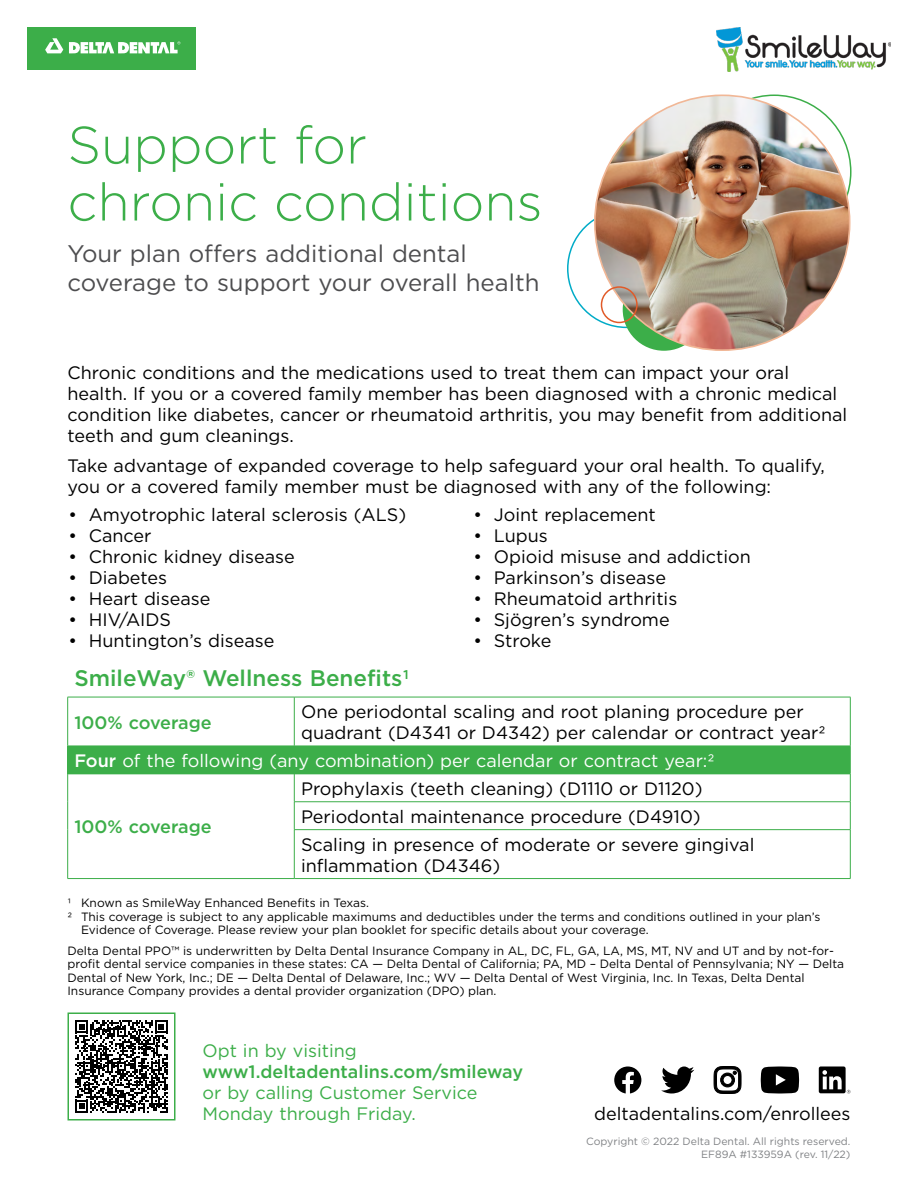
<style>
.page{position:relative;width:918px;height:1188px;background:#fff}
.page>*{position:absolute;margin:0;border:0;box-sizing:border-box;transform-origin:0 0}
.t1{font:300 52.5px/57px "Gotham";color:#3cae49}
.t2{font:24px/28.5px "Gotham";color:#4d4d4f}
.t3{font:500 22.5px "Gotham";color:#3cae49}
.t4{font:18px/21px "Gotham";color:#000}
.t5{font:18px "Gotham";color:#fff}
.t6{font:18px/21px "Gotham";color:#3cae49}
.t7{font:500 18px "Gotham";color:#3cae49}
.t8{font:12px/13.5px "Gotham";color:#000}
.t9{font:10.5px/13.5px "Gotham";color:#808285;text-align:right}
.s1{font-weight:500}
</style>
<div class="page">
<div style="left:27px;top:27px;width:169px;height:42px;background:#3cae49"></div>
<svg style="left:45px;top:38px;width:135px;height:16px"></svg>
<img style="left:716px;top:27px;width:175px;height:45px">
<svg style="left:623px;top:268px;width:82px;height:83px"></svg>
<img style="left:595px;top:95px;width:255px;height:255px;border-radius:127px">
<div style="left:601px;top:286px;width:37px;height:37px;border:2px solid #e15a28;border-radius:50%"></div>
<div style="left:68px;top:746px;width:782px;height:28px;background:#3cae49"></div>
<hr style="left:68px;top:697px;width:226px;height:1px;background:#3cae49">
<hr style="left:67px;top:697px;width:1px;height:49px;background:#3cae49">
<hr style="left:294px;top:697px;width:556px;height:1px;background:#3cae49">
<hr style="left:294px;top:697px;width:1px;height:49px;background:#3cae49">
<hr style="left:850px;top:697px;width:1px;height:49px;background:#3cae49">
<hr style="left:68px;top:774px;width:226px;height:1px;background:#3cae49">
<svg style="left:67px;top:746px;width:1px;height:84px"></svg>
<hr style="left:67px;top:830px;width:1px;height:48px;background:#3cae49">
<hr style="left:68px;top:878px;width:226px;height:1px;background:#3cae49">
<hr style="left:294px;top:774px;width:556px;height:1px;background:#3cae49">
<hr style="left:294px;top:801px;width:556px;height:1px;background:#3cae49">
<svg style="left:294px;top:774px;width:1px;height:55px"></svg>
<svg style="left:850px;top:746px;width:1px;height:83px"></svg>
<hr style="left:294px;top:829px;width:556px;height:1px;background:#3cae49">
<hr style="left:294px;top:830px;width:1px;height:48px;background:#3cae49">
<hr style="left:850px;top:830px;width:1px;height:48px;background:#3cae49">
<hr style="left:294px;top:878px;width:556px;height:1px;background:#3cae49">
<svg style="left:75px;top:1020px;width:93px;height:93px"></svg>
<div style="left:68px;top:1012px;width:108px;height:108px;border:2px solid #3cae49"></div>
<svg style="left:614px;top:1067px;width:27px;height:27px"></svg>
<svg style="left:661px;top:1066px;width:33px;height:27px"></svg>
<svg style="left:714px;top:1066px;width:27px;height:28px"></svg>
<svg style="left:761px;top:1066px;width:38px;height:28px"></svg>
<svg style="left:819px;top:1066px;width:31px;height:28px"></svg>
<h1 class="t1" style="left:67px;top:115px;width:477px">Support for chronic conditions</h1>
<h2 class="t2" style="left:68px;top:239px;width:473px">Your plan offers additional dental coverage to support your overall health</h2>
<p class="t4" style="left:68px;top:362px;width:781px">Chronic conditions and the medications used to treat them can impact your oral health. If you or a covered family member has been diagnosed with a chronic medical condition like diabetes, cancer or rheumatoid arthritis, you may benefit from additional teeth and gum cleanings.</p>
<p class="t4" style="left:68px;top:455px;width:759px">Take advantage of expanded coverage to help safeguard your oral health. To qualify, you or a covered family member must be diagnosed with any of the following:</p>
<p class="t4" style="left:69px;top:503px;width:339px">• Amyotrophic lateral sclerosis (ALS)</p>
<p class="t4" style="left:69px;top:524px;width:85px">• Cancer</p>
<p class="t4" style="left:69px;top:545px;width:228px">• Chronic kidney disease</p>
<p class="t4" style="left:69px;top:566px;width:100px">• Diabetes</p>
<p class="t4" style="left:69px;top:587px;width:143px">• Heart disease</p>
<p class="t4" style="left:69px;top:608px;width:104px">• HIV/AIDS</p>
<p class="t4" style="left:69px;top:629px;width:208px">• Huntington’s disease</p>
<p class="t4" style="left:474px;top:503px;width:184px">• Joint replacement</p>
<p class="t4" style="left:474px;top:524px;width:76px">• Lupus</p>
<p class="t4" style="left:474px;top:545px;width:279px">• Opioid misuse and addiction</p>
<p class="t4" style="left:474px;top:566px;width:194px">• Parkinson’s disease</p>
<p class="t4" style="left:474px;top:587px;width:205px">• Rheumatoid arthritis</p>
<p class="t4" style="left:474px;top:608px;width:198px">• Sjögren’s syndrome</p>
<p class="t4" style="left:474px;top:629px;width:79px">• Stroke</p>
<p class="t3" style="left:74px;top:664px;width:337px">SmileWay® Wellness Benefits1</p>
<p class="t7" style="left:74px;top:711px;width:139px">100% coverage</p>
<p class="t4" style="left:301px;top:701px;width:526px">One periodontal scaling and root planing procedure per quadrant (D4341 or D4342) per calendar or contract year2</p>
<p class="t5" style="left:74px;top:749px;width:642px"><span class="s1">Four</span> of the following (any combination) per calendar or contract year:2</p>
<p class="t4" style="left:301px;top:774px;width:455px;line-height:27.9px">Prophylaxis (teeth cleaning) (D1110 or D1120)<br>Periodontal maintenance procedure (D4910)<br>Scaling in presence of moderate or severe gingival</p>
<p class="t4" style="left:301px;top:855px;width:201px">inflammation (D4346)</p>
<p class="t8" style="left:68px;top:896px;width:303px">1 Known as SmileWay Enhanced Benefits in Texas.</p>
<p class="t8" style="left:68px;top:910px;width:754px">2 This coverage is subject to any applicable maximums and deductibles under the terms and conditions outlined in your plan’s</p>
<p class="t8" style="left:81px;top:923px;width:569px">Evidence of Coverage. Please review your plan booklet for specific details about your coverage.</p>
<p class="t8" style="left:68px;top:943px;width:778px">Delta Dental PPO™ is underwritten by Delta Dental Insurance Company in AL, DC, FL, GA, LA, MS, MT, NV and UT and by not-for&shy;profit dental service companies in these states: CA — Delta Dental of California; PA, MD – Delta Dental of Pennsylvania; NY — Delta Dental of New York, Inc.; DE — Delta Dental of Delaware, Inc.; WV — Delta Dental of West Virginia, Inc. In Texas, Delta Dental Insurance Company provides a dental provider organization (DPO) plan.</p>
<p class="t7" style="left:74px;top:815px;width:139px">100% coverage</p>
<p class="t6" style="left:202px;top:1039px;width:156px">Opt in by visiting</p>
<p class="t7" style="left:202px;top:1059px;width:322px">www1.deltadentalins.com/smileway</p>
<p class="t6" style="left:202px;top:1081px;width:277px">or by calling Customer Service<br>Monday through Friday.</p>
<p class="t4" style="left:594px;top:1103px;width:258px">deltadentalins.com/enrollees</p>
<p class="t9" style="left:586px;top:1134px;width:266px">Copyright © 2022 Delta Dental. All rights reserved.<br>EF89A #133959A (rev. 11/22)</p>
</div>
